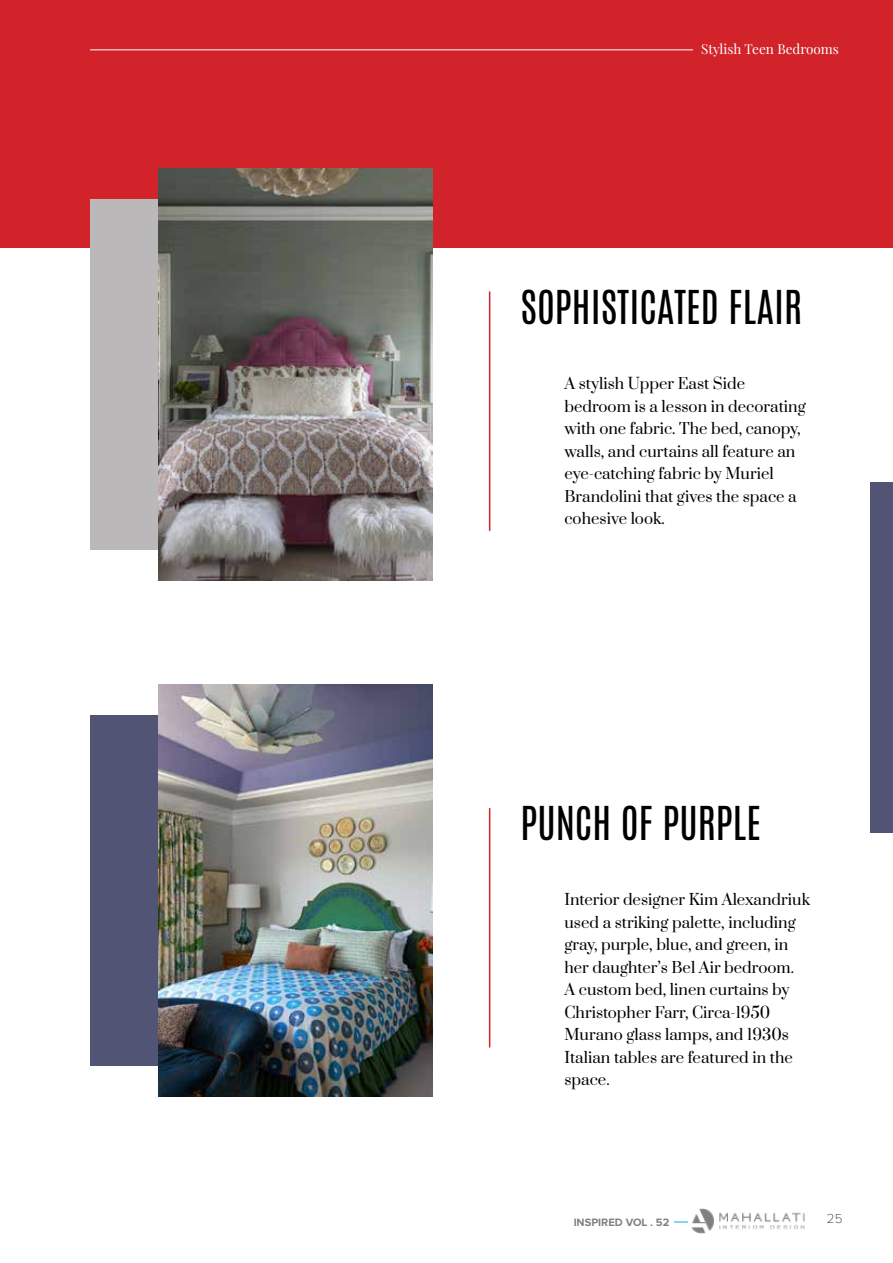
<style>
.page{position:relative;width:893px;height:1263px;background:#fff}
.page>*{position:absolute;margin:0;border:0;box-sizing:border-box;transform-origin:0 0}
.t1{font:39px "Antonio";color:#000}
.t2{font:15px/22.5px "Prata";color:#000}
.t3{font:13.5px "Playfair Display";color:#fff}
.t4{font:100 13.5px "Proxima Nova T";color:#000}
.t5{font:700 11.1px "Proxima Nova";color:#000}
</style>
<div class="page">
<img style="left:691px;top:1208px;width:114px;height:25px">
<svg style="left:674px;top:1221px;width:14px;height:1px"></svg>
<div style="left:0;top:0;width:893px;height:247px;background:#d2232a"></div>
<hr style="left:90px;top:49px;width:603px;height:1px;background:#fff">
<div style="left:90px;top:199px;width:274px;height:350px;background:#bab8b9"></div>
<div style="left:90px;top:715px;width:274px;height:350px;background:#515475"></div>
<div style="left:870px;top:483px;width:23px;height:350px;background:#515475"></div>
<img style="left:158px;top:168px;width:275px;height:412px">
<img style="left:158px;top:684px;width:275px;height:412px">
<hr style="left:489px;top:291px;width:1px;height:240px;background:#d2232a">
<hr style="left:489px;top:808px;width:1px;height:239px;background:#d2232a">
<p class="t3" style="left:701px;top:38px;width:139px">Stylish Teen Bedrooms</p>
<h1 class="t1" style="left:520px;top:278px;width:283px">SOPHISTICATED FLAIR</h1>
<p class="t2" style="left:564px;top:372px;width:243px">A stylish Upper East Side bedroom is a lesson in decorating with one fabric. The bed, canopy, walls, and curtains all feature an eye-catching fabric by Muriel<br>Brandolini that gives the space a cohesive look.</p>
<h1 class="t1" style="left:520px;top:795px;width:242px">PUNCH OF PURPLE</h1>
<p class="t2" style="left:564px;top:888px;width:247px">Interior designer Kim Alexandriuk used a striking palette, including gray, purple, blue, and green, in her daughter’s Bel Air bedroom.<br>A custom bed, linen curtains by<br>Christopher Farr, Circa-1950<br>Murano glass lamps, and 1930s<br>Italian tables are featured in the space.</p>
<p class="t5" style="left:573px;top:1216px;width:97px">INSPIRED VOL . 52</p>
<p class="t4" style="left:827px;top:1211px;width:17px">25</p>
</div>
